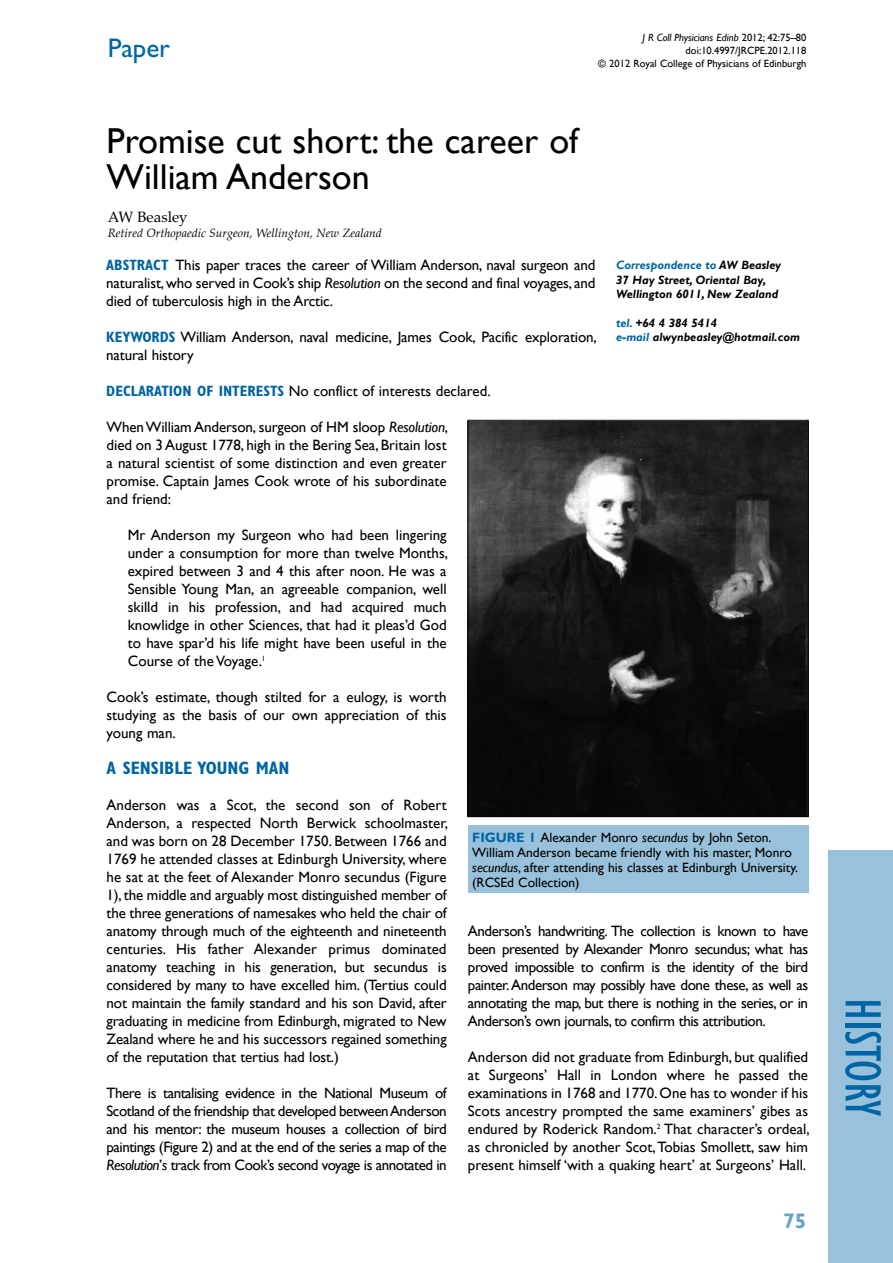
<style>
.page{position:relative;width:893px;height:1263px;background:#fff}
.page>*{position:absolute;margin:0;border:0;box-sizing:border-box;transform-origin:0 0}
.t1{font:condensed 52.5px "Gill Sans";color:#0065a4}
.t2{font:36px/36px "Gill Sans";color:#000}
.t3{font:27px "Gill Sans";color:#0065a4}
.t4{font:700 21px "Gill Sans";color:#66a3c9}
.t5{font:700 condensed 18px "Gill Sans";color:#0065a4}
.t6{font:15px/18px "Gill Sans";letter-spacing:-.01em;color:#000;text-align:justify}
.t7{font:700 condensed 15px "Gill Sans";color:#0065a4}
.t8{font:15px "Palatino Linotype";color:#000}
.t9{font:13.5px/15px "Gill Sans";color:#000}
.t10{font:italic 700 12px/14.4px "Gill Sans";color:#000}
.t11{font:italic 12px "Palatino Linotype";color:#000}
.t12{font:10.5px/12.6px "Gill Sans";color:#000;text-align:right}
.s1{font-style:italic}
.s2{font-weight:700;font-stretch:condensed;color:#0065a4}
.s3{color:#0065a4}
.s4{font-weight:700;color:#0065a4}
</style>
<div class="page">
<div style="left:829px;top:850px;width:64px;height:413px;background:#99c1db"></div>
<img style="left:470px;top:422px;width:336px;height:393px">
<div style="left:468px;top:420px;width:340px;height:397px;border:1px solid #000"></div>
<div style="left:468px;top:826px;width:340px;height:67px;background:#99c1db"></div>
<h3 class="t3" style="left:108px;top:32px;width:64px">Paper</h3>
<p class="t12" style="left:598px;top:32px;width:210px"><span class="s1">J R Coll Physicians Edinb</span> 2012; 42:75–80 doi:10.4997/JRCPE.2012.118<br>© 2012 Royal College of Physicians of Edinburgh</p>
<h2 class="t2" style="left:107px;top:123px;width:473px">Promise cut short: the career of<br>William Anderson</h2>
<p class="t8" style="left:108px;top:206px;width:81px">AW Beasley</p>
<p class="t11" style="left:108px;top:225px;width:275px">Retired Orthopaedic Surgeon, Wellington, New Zealand</p>
<p class="t6" style="left:106px;top:256px;width:491px"><span class="s2">ABSTRACT</span> This paper traces the career of William Anderson, naval surgeon and naturalist, who served in Cook’s ship <span class="s1">Resolution</span> on the second and final voyages, and died of tuberculosis high in the Arctic.</p>
<p class="t6" style="left:106px;top:328px;width:492px"><span class="s2">KEYWORDS</span> William Anderson, naval medicine, James Cook, Pacific exploration, natural history</p>
<p class="t7" style="left:106px;top:382px;width:41px">DECLARAT</p>
<p class="t7" style="left:169px;top:382px;width:103px">ION OF INTERESTS</p>
<p class="t6" style="left:289px;top:382px;width:203px">No conflict of interests declared.</p>
<p class="t10" style="left:616px;top:258px;width:166px"><span class="s3">Correspondence to</span> AW Beasley<br>37 Hay Street, Oriental Bay,<br>Wellington 6011, New Zealand</p>
<p class="t10" style="left:616px;top:316px;width:185px"><span class="s3">tel.</span> +64 4 384 5414<br><span class="s3">e-mail</span> alwynbeasley@hotmail.com</p>
<p class="t6" style="left:107px;top:418px;width:343px">When William Anderson, surgeon of HM sloop <span class="s1">Resolution</span>, died on 3 August 1778, high in the Bering Sea, Britain lost a natural scientist of some distinction and even greater promise. Captain James Cook wrote of his subordinate and friend:</p>
<p class="t6" style="left:128px;top:526px;width:322px">Mr Anderson my Surgeon who had been lingering under a consumption for more than twelve Months, expired between 3 and 4 this after noon. He was a Sensible Young Man, an agreeable companion, well skilld in his profession, and had acquired much knowlidge in other Sciences, that had it pleas’d God to have spar’d his life might have been useful in the Course of the Voyage.<sup>1</sup></p>
<p class="t6" style="left:107px;top:688px;width:342px">Cook’s estimate, though stilted for a eulogy, is worth studying as the basis of our own appreciation of this young man.</p>
<p class="t5" style="left:107px;top:757px;width:182px">A SENSIBLE YOUNG MAN</p>
<p class="t6" style="left:107px;top:796px;width:343px">Anderson was a Scot, the second son of Robert Anderson, a respected North Berwick schoolmaster, and was born on 28 December 1750. Between 1766 and 1769 he attended classes at Edinburgh University, where he sat at the feet of Alexander Monro secundus (Figure 1), the middle and arguably most distinguished member of the three generations of namesakes who held the chair of anatomy through much of the eighteenth and nineteenth centuries. His father Alexander primus dominated anatomy teaching in his generation, but secundus is considered by many to have excelled him. (Tertius could not maintain the family standard and his son David, after graduating in medicine from Edinburgh, migrated to New Zealand where he and his successors regained something of the reputation that tertius had lost.)</p>
<p class="t6" style="left:107px;top:1084px;width:342px">There is tantalising evidence in the National Museum of Scotland of the friendship that developed between Anderson and his mentor: the museum houses a collection of bird paintings (Figure 2) and at the end of the series a map of the <span class="s1">Resolution</span>’<span class="s1">s</span> track from Cook’s second voyage is annotated in</p>
<p class="t9" style="left:472px;top:830px;width:327px"><span class="s4">FIGURE 1</span> Alexander Monro <span class="s1">secundus</span> by John Seton.<br>William Anderson became friendly with his master, Monro <span class="s1">secundus</span>, after attending his classes at Edinburgh University. (RCSEd Collection)</p>
<p class="t6" style="left:468px;top:922px;width:342px">Anderson’s handwriting. The collection is known to have been presented by Alexander Monro secundus; what has proved impossible to confirm is the identity of the bird painter. Anderson may possibly have done these, as well as annotating the map, but there is nothing in the series, or in Anderson’s own journals, to confirm this attribution.</p>
<p class="t6" style="left:468px;top:1048px;width:343px">Anderson did not graduate from Edinburgh, but qualified at Surgeons’ Hall in London where he passed the examinations in 1768 and 1770. One has to wonder if his Scots ancestry prompted the same examiners’ gibes as endured by Roderick Random.<sup>2</sup> That character’s ordeal, as chronicled by another Scot, Tobias Smollett, saw him present himself ‘with a quaking heart’ at Surgeons’ Hall.</p>
<h3 class="t4" style="left:783px;top:1208px;width:25px">75</h3>
<h1 class="t1" style="left:894px;top:998px;width:120px;rotate:90deg">history</h1>
</div>
